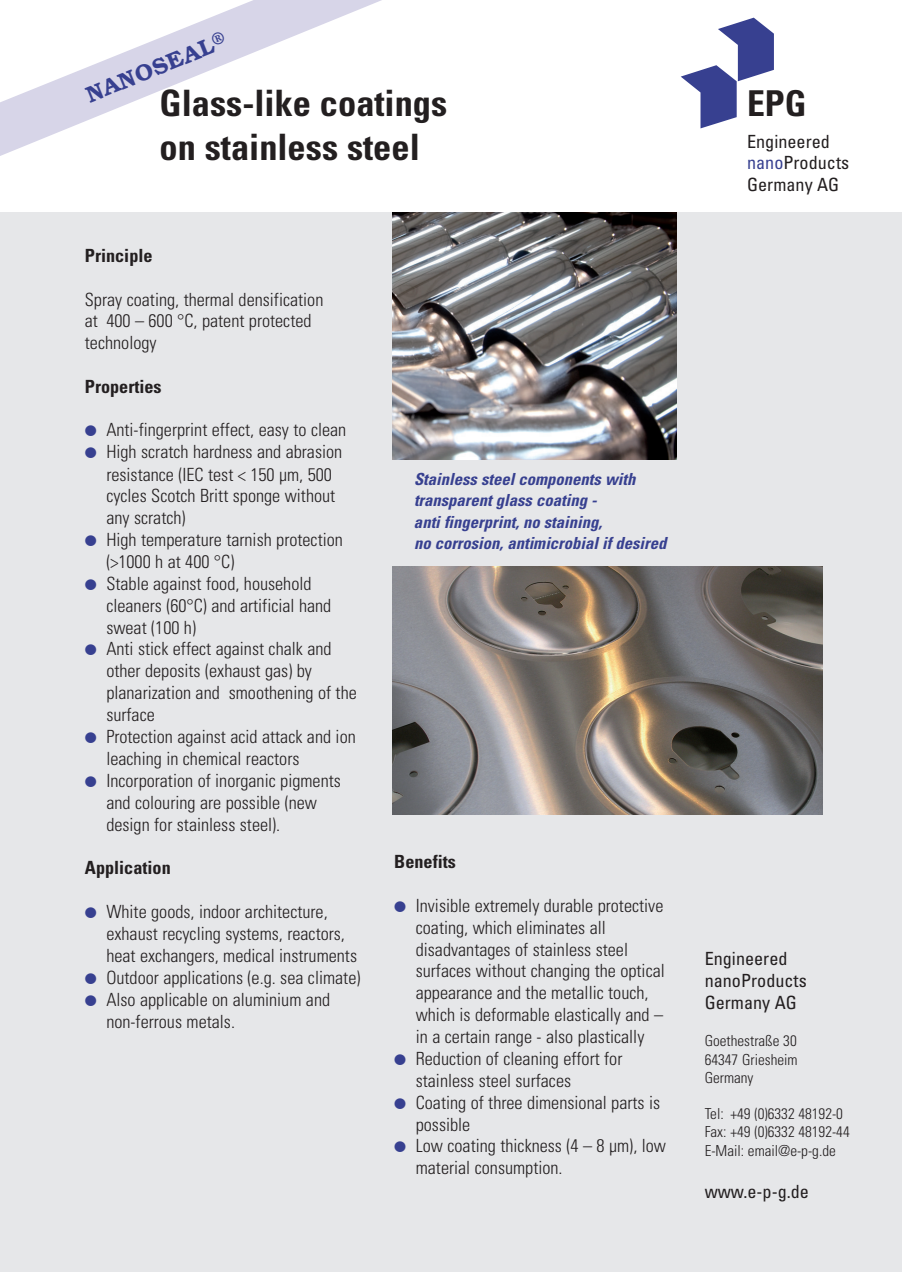
<style>
.page{position:relative;width:902px;height:1272px;background:#fff}
.page>*{position:absolute;margin:0;border:0;box-sizing:border-box;transform-origin:0 0}
.t1{font:700 condensed 36.3px/43.7px "Univers";color:#231f20}
.t2{font:700 condensed 35.55px "Univers";color:#231f20}
.t3{font:700 22.8px "ITC Bookman Demi";color:#374090}
.t4{font:300 condensed 18.15px/21.9px "Univers";color:#231f20}
.t5{font:condensed 18.15px/21.8px "Univers";color:#231f20}
.t6{font:700 condensed 18.15px "Univers";color:#231f20}
.t7{font:italic 700 condensed 16.65px/21.1px "Univers";color:#374090}
.t8{font:300 condensed 15.15px/18.1px "Univers";color:#231f20;text-align:justify}
.s1{color:#374090}
</style>
<div class="page">
<div style="left:0;top:213px;width:901px;height:1058px;background:#e6e7e9"></div>
<img style="left:393px;top:567px;width:429px;height:247px">
<img style="left:393px;top:213px;width:283px;height:246px">
<svg style="left:0;top:0;width:382px;height:156px"></svg>
<svg style="left:7px;top:0;width:299px;height:143px"></svg>
<svg style="left:681px;top:18px;width:92px;height:110px"></svg>
<p class="t3" style="left:82px;top:83px;width:150px;rotate:-22deg">NANOSEAL<sup>®</sup></p>
<h1 class="t1" style="left:159px;top:85px;width:289px">Glass-like coatings on stainless steel</h1>
<p class="t6" style="left:85px;top:248px;width:69px">Principle</p>
<p class="t4" style="left:85px;top:290px;width:240px">Spray coating, thermal densification at 400 – 600 °C, patent protected technology</p>
<p class="t6" style="left:85px;top:379px;width:78px">Properties</p>
<p class="t4" style="left:106px;top:420px;width:252px">Anti-fingerprint effect, easy to clean<br>High scratch hardness and abrasion resistance (IEC test &lt; 150 µm, 500 cycles Scotch Britt sponge without any scratch)<br>High temperature tarnish protection (&gt;1000 h at 400 °C)<br>Stable against food, household cleaners (60°C) and artificial hand sweat (100 h)<br>Anti stick effect against chalk and other deposits (exhaust gas) by planarization and smoothening of the surface<br>Protection against acid attack and ion leaching in chemical reactors<br>Incorporation of inorganic pigments and colouring are possible (new design for stainless steel).</p>
<p class="t6" style="left:85px;top:861px;width:87px">Application</p>
<p class="t4" style="left:106px;top:902px;width:255px">White goods, indoor architecture, exhaust recycling systems, reactors, heat exchangers, medical instruments Outdoor applications (e.g. sea climate)<br>Also applicable on aluminium and non-ferrous metals.</p>
<p class="t7" style="left:414px;top:470px;width:257px">Stainless steelcomponents with transparentglass coating - antifingerprint,no staining,<br>no corrosion,antimicrobialif desired</p>
<p class="t6" style="left:394px;top:854px;width:63px">Benefits</p>
<p class="t4" style="left:416px;top:895px;width:252px">Invisible extremely durable protective coating, which eliminates all disadvantages of stainless steel surfaces without changing the optical appearance and the metallic touch, which is deformable elastically and – in a certain range - also plastically<br>Reduction of cleaning effort for stainless steel surfaces<br>Coating of three dimensional parts is possible<br>Low coating thickness (4 – 8 µm), low material consumption.</p>
<h2 class="t2" style="left:747px;top:89px;width:61px">EPG</h2>
<p class="t5" style="left:747px;top:132px;width:104px">Engineered <span class="s1">nano</span>Products<br>Germany AG</p>
<p class="t5" style="left:704px;top:949px;width:104px">Engineered nanoProducts<br>Germany AG</p>
<p class="t8" style="left:704px;top:1033px;width:94px">Goethestraße 30<br>64347 Griesheim Germany</p>
<p class="t8" style="left:704px;top:1105px;width:147px;text-align:left">Tel: +49 (0)6332 48192-0<br>Fax: +49 (0)6332 48192-44<br>E-Mail: email@e-p-g.de</p>
<p class="t5" style="left:704px;top:1181px;width:106px">www.e-p-g.de</p>
</div>
